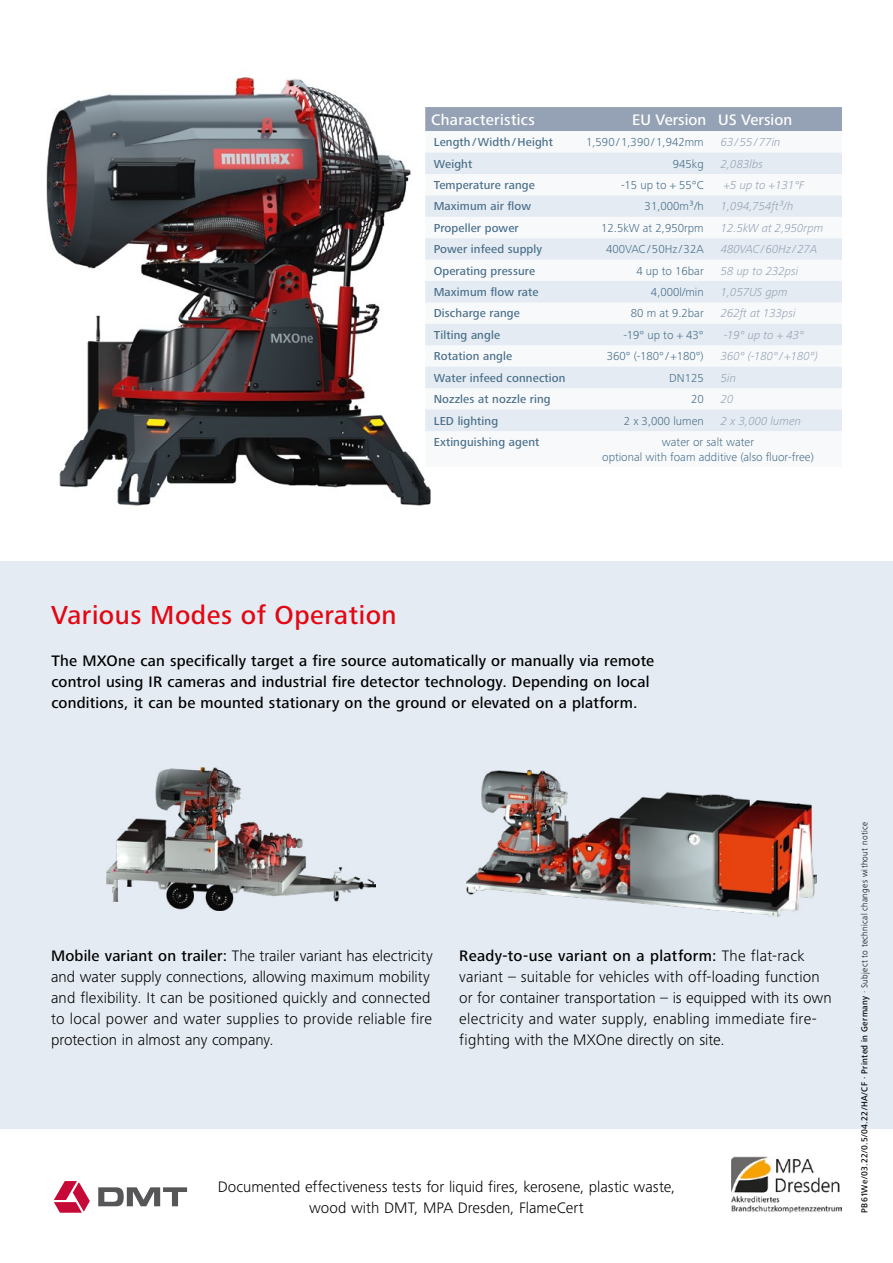
<style>
.page{position:relative;width:893px;height:1263px;background:#fff}
.page>*{position:absolute;margin:0;border:0;box-sizing:border-box;transform-origin:0 0}
.t1{font:500 27px "Frutiger Next Pro";letter-spacing:.02em;color:#e30613}
.copy_10_5_14{font:300 15.75px/21px "Frutiger Next Pro";letter-spacing:.005em;color:#000}
.Header_copy_10_5_14{font:500 15.75px/21px "Frutiger Next Pro";letter-spacing:.01em;color:#000}
.t2{font:500 15.75px "Frutiger Next Pro";letter-spacing:.005em;color:#fff}
.t3{font:500 12px "Frutiger Next Pro";letter-spacing:.01em;color:#4a6f8a}
.t4{font:300 12px/14.4px "Frutiger Next Pro";color:#4a6f8a;text-align:center}
.t5{font:italic 300 12px "Frutiger Next Pro";color:#95a2b5}
.t6{font:500 9px "Frutiger Next Pro";letter-spacing:.04em;color:#000;scale:.95 1}
.s1{font-weight:500}
.s2{font-weight:300}
</style>
<div class="page">
<div style="left:0;top:561px;width:893px;height:567px;background:#e4ebf2"></div>
<img style="left:46px;top:77px;width:385px;height:429px">
<svg style="left:54px;top:1181px;width:36px;height:32px"></svg>
<svg style="left:98px;top:1187px;width:89px;height:19px"></svg>
<img style="left:731px;top:1156px;width:111px;height:56px">
<div style="left:425px;top:107px;width:417px;height:24px;background:#95a2b5"></div>
<svg style="left:425px;top:131px;width:417px;height:336px"></svg>
<svg style="left:425px;top:153px;width:417px;height:278px;fill:#e4ebf2"></svg>
<img style="left:106px;top:767px;width:269px;height:144px">
<img style="left:467px;top:770px;width:349px;height:146px">
<p class="t2" style="left:431px;top:111px;width:105px">Characteristics</p>
<p class="t2" style="left:632px;top:111px;width:75px">EU Version</p>
<p class="t2" style="left:718px;top:111px;width:75px">US Version</p>
<p class="t3" style="left:434px;top:135px;width:121px">Length /Width /Height</p>
<p class="t4" style="left:586px;top:135px;width:119px">1,590/1,390/1,942mm</p>
<p class="t5" style="left:721px;top:135px;width:61px">63/55/77in</p>
<p class="t3" style="left:434px;top:157px;width:40px">Weight</p>
<p class="t4" style="left:673px;top:156px;width:32px">945kg</p>
<p class="t5" style="left:721px;top:157px;width:44px">2,083lbs</p>
<p class="t3" style="left:434px;top:178px;width:103px">Temperature range</p>
<p class="t4" style="left:621px;top:178px;width:84px">-15 up to + 55°C</p>
<p class="t5" style="left:724px;top:178px;width:82px">+5 up to +131°F</p>
<p class="t3" style="left:434px;top:200px;width:99px">Maximum air flow</p>
<p class="t4" style="left:645px;top:199px;width:61px">31,000m³/h</p>
<p class="t5" style="left:721px;top:200px;width:74px">1,094,754ft³/h</p>
<p class="t3" style="left:434px;top:221px;width:87px">Propeller power</p>
<p class="t4" style="left:601px;top:221px;width:104px">12.5kW at 2,950rpm</p>
<p class="t5" style="left:721px;top:221px;width:104px">12.5kW at 2,950rpm</p>
<p class="t3" style="left:434px;top:242px;width:110px">Power infeed supply</p>
<p class="t4" style="left:606px;top:242px;width:99px">400VAC/50Hz /32A</p>
<p class="t5" style="left:721px;top:242px;width:98px">480VAC/60Hz /27A</p>
<p class="t3" style="left:434px;top:264px;width:103px">Operating pressure</p>
<p class="t4" style="left:636px;top:263px;width:69px">4 up to 16bar</p>
<p class="t5" style="left:721px;top:264px;width:79px">58 up to 232psi</p>
<p class="t3" style="left:434px;top:285px;width:106px">Maximum flow rate</p>
<p class="t4" style="left:651px;top:285px;width:54px">4,000l/min</p>
<p class="t5" style="left:721px;top:285px;width:69px">1,057US gpm</p>
<p class="t3" style="left:434px;top:307px;width:88px">Discharge range</p>
<p class="t4" style="left:631px;top:306px;width:74px">80 m at 9.2bar</p>
<p class="t5" style="left:721px;top:307px;width:76px">262ft at 133psi</p>
<p class="t3" style="left:434px;top:328px;width:68px">Tilting angle</p>
<p class="t4" style="left:623px;top:328px;width:82px">-19° up to + 43°</p>
<p class="t5" style="left:724px;top:328px;width:82px">-19° up to + 43°</p>
<p class="t3" style="left:434px;top:349px;width:80px">Rotation angle</p>
<p class="t4" style="left:607px;top:349px;width:99px">360° (-180° /+180°)</p>
<p class="t5" style="left:721px;top:349px;width:99px">360° (-180° /+180°)</p>
<p class="t3" style="left:434px;top:371px;width:133px">Water infeed connection</p>
<p class="t4" style="left:669px;top:370px;width:36px">DN125</p>
<p class="t5" style="left:721px;top:371px;width:17px">5in</p>
<p class="t3" style="left:434px;top:392px;width:118px">Nozzles at nozzle ring</p>
<p class="t4" style="left:691px;top:392px;width:14px">20</p>
<p class="t5" style="left:721px;top:392px;width:14px">20</p>
<p class="t3" style="left:434px;top:414px;width:66px">LED lighting</p>
<p class="t4" style="left:624px;top:413px;width:81px">2 x 3,000 lumen</p>
<p class="t5" style="left:721px;top:414px;width:82px">2 x 3,000 lumen</p>
<p class="t3" style="left:434px;top:435px;width:107px">Extinguishing agent</p>
<p class="t4" style="left:602px;top:435px;width:213px">water or salt water<br>optional with foam additive (also fluor-free)</p>
<p class="t1" style="left:51px;top:600px;width:347px">Various Modes of Operation</p>
<p class="Header_copy_10_5_14" style="left:51px;top:651px;width:604px">The MXOne can specifically target a fire source automatically or manually via remote control using IR cameras and industrial fire detector technology. Depending on local conditions, it can be mounted stationary on the ground or elevated on a platform.</p>
<p class="copy_10_5_14" style="left:51px;top:945px;width:383px"><span class="s1">Mobile variant on trailer:</span> The trailer variant has electricity and water supply connections, allowing maximum mobility and flexibility. It can be positioned quickly and connected to local power and water supplies to provide reliable fire protection in almost any company.</p>
<p class="copy_10_5_14" style="left:459px;top:945px;width:374px"><span class="s1">Ready-to-use variant on a platform:</span> The flat-rack variant – suitable for vehicles with off-loading function or for container transportation – is equipped with its own electricity and water supply, enabling immediate fire&shy;fighting with the MXOne directly on site.</p>
<p class="copy_10_5_14" style="left:218px;top:1176px;width:459px;text-align:center">Documented effectiveness tests for liquid fires, kerosene, plastic waste, wood with DMT, MPA Dresden, FlameCert</p>
<p class="t6" style="left:859px;top:1212px;width:412px;rotate:-90deg">PB61We/03.22/0.5/04.22/HA/CF · Printed in Germany <span class="s2">· Subject to technical changes without notice</span></p>
</div>
